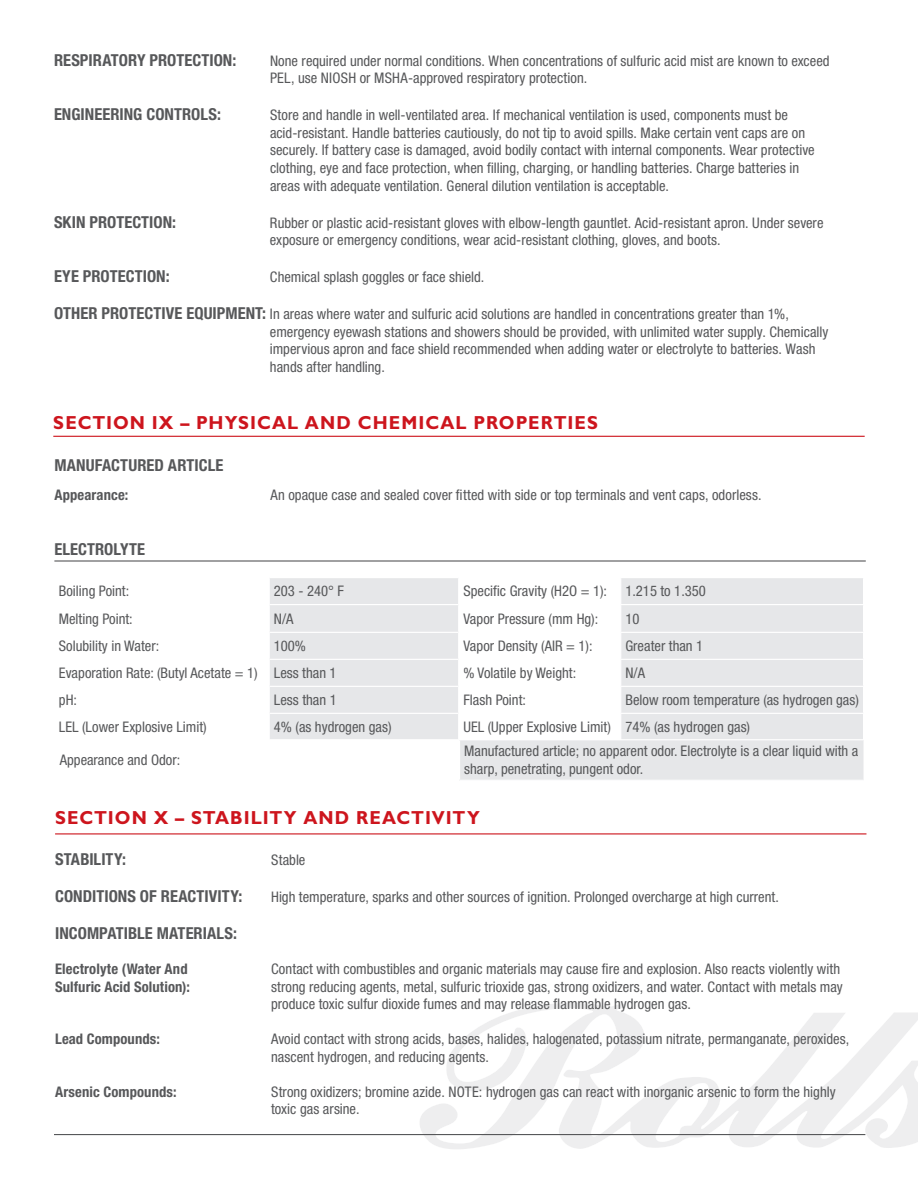
<style>
.page{position:relative;width:918px;height:1188px;background:#fff}
.page>*{position:absolute;margin:0;border:0;box-sizing:border-box;transform-origin:0 0}
.t1{font:700 18.9px "Gill Sans Std";letter-spacing:.055em;color:#cd151d;scale:.95 1}
.t2{font:700 condensed 16.5px "Helvetica Neue LT Std";letter-spacing:.005em;color:#57585a}
.t3{font:condensed 14.7px/17.5px "Helvetica Neue LT Std";color:#57585a}
.t4{font:700 condensed 14.7px "Helvetica Neue LT Std";letter-spacing:.005em;color:#57585a}
.s1{font-weight:700;font-size:16.5px}
.s2{font-size:14.55px}
</style>
<div class="page">
<svg style="left:419px;top:1003px;width:499px;height:146px"></svg>
<hr style="left:54px;top:1134px;width:811px;height:1px;background:#57585a">
<hr style="left:55px;top:833px;width:811px;height:1px;background:#cd151d">
<hr style="left:53px;top:436px;width:812px;height:1px;background:#cd151d">
<hr style="left:54px;top:560px;width:812px;height:2px;background:#57585a">
<svg style="left:270px;top:578px;width:593px;height:161px;fill:#e6e7e9"></svg>
<hr style="left:269px;top:686px;width:190px;height:1px;background:#fff">
<hr style="left:459px;top:686px;width:162px;height:1px;background:#fff">
<hr style="left:269px;top:713px;width:190px;height:1px;background:#fff">
<hr style="left:459px;top:713px;width:162px;height:1px;background:#fff">
<hr style="left:269px;top:632px;width:190px;height:1px;background:#fff">
<hr style="left:459px;top:632px;width:162px;height:1px;background:#fff">
<hr style="left:269px;top:659px;width:190px;height:1px;background:#fff">
<hr style="left:459px;top:659px;width:162px;height:1px;background:#fff">
<svg style="left:458px;top:578px;width:1px;height:161px"></svg>
<hr style="left:269px;top:604px;width:190px;height:1px;background:#fff">
<hr style="left:459px;top:604px;width:162px;height:1px;background:#fff">
<hr style="left:621px;top:604px;width:243px;height:1px;background:#fff">
<hr style="left:621px;top:632px;width:243px;height:1px;background:#fff">
<hr style="left:621px;top:659px;width:243px;height:1px;background:#fff">
<hr style="left:621px;top:686px;width:243px;height:1px;background:#fff">
<hr style="left:621px;top:713px;width:243px;height:1px;background:#fff">
<svg style="left:620px;top:578px;width:1px;height:161px"></svg>
<div style="left:460px;top:740px;width:404px;height:40px;background:#e6e7e9"></div>
<p class="t2" style="left:54px;top:50px;width:184px">RESPIRATORY PROTECTION:</p>
<p class="t3" style="left:270px;top:52px;width:561px">None required under normal conditions. When concentrations of sulfuric acid mist are known to exceed<br>PEL, use NIOSH or MSHA-approved respiratory protection.</p>
<p class="t2" style="left:54px;top:105px;width:168px">ENGINEERING CONTROLS:</p>
<p class="t3" style="left:270px;top:106px;width:546px">Store and handle in well-ventilated area. If mechanical ventilation is used, components must be acid-resistant. Handle batteries cautiously, do not tip to avoid spills. Make certain vent caps are on securely. If battery case is damaged, avoid bodily contact with internal components. Wear protective clothing, eye and face protection, when filling, charging, or handling batteries. Charge batteries in areas with adequate ventilation. General dilution ventilation is acceptable.</p>
<p class="t2" style="left:54px;top:212px;width:124px">SKIN PROTECTION:</p>
<p class="t3" style="left:270px;top:214px;width:555px">Rubber or plastic acid-resistant gloves with elbow-length gauntlet. Acid-resistant apron. Under severe exposure or emergency conditions, wear acid-resistant clothing, gloves, and boots.</p>
<p class="t2" style="left:54px;top:266px;width:117px">EYE PROTECTION:</p>
<p class="t3" style="left:270px;top:268px;width:216px">Chemical splash goggles or face shield.</p>
<p class="t3" style="left:270px;top:305px;width:560px;text-indent:-216px"><span class="s1">OTHER PROTECTIVE EQUIPMENT:</span> In areas where water and sulfuric acid solutions are handled in concentrations greater than 1%, emergency eyewash stations and showers should be provided, with unlimited water supply. Chemically impervious apron and face shield recommended when adding water or electrolyte to batteries. Wash hands after handling.</p>
<p class="t1" style="left:53px;top:412px;width:575px">SECTION IX – PHYSICAL AND CHEMICAL PROPERTIES</p>
<p class="t2" style="left:54px;top:455px;width:171px">MANUFACTURED ARTICLE</p>
<p class="t4" style="left:54px;top:486px;width:75px">Appearance:</p>
<p class="t3" style="left:270px;top:486px;width:493px">An opaque case and sealed cover fitted with side or top terminals and vent caps, odorless.</p>
<p class="t2" style="left:54px;top:539px;width:92px">ELECTROLYTE</p>
<p class="t3" style="left:59px;top:582px;width:72px">Boiling Point:</p>
<p class="t3" style="left:274px;top:582px;width:72px">203 - 240° F</p>
<p class="t3" style="left:463px;top:582px;width:145px">Specific Gravity (H2O = 1):</p>
<p class="t3" style="left:625px;top:582px;width:82px">1.215 to 1.350</p>
<p class="t3" style="left:59px;top:610px;width:75px">Melting Point:</p>
<p class="t3" style="left:274px;top:610px;width:21px">N/A</p>
<p class="t3" style="left:463px;top:610px;width:136px">Vapor Pressure (mm Hg):</p>
<p class="t3" style="left:625px;top:610px;width:16px">10</p>
<p class="t3" style="left:59px;top:637px;width:102px">Solubility in Water:</p>
<p class="t3" style="left:274px;top:637px;width:34px">100%</p>
<p class="t3" style="left:463px;top:637px;width:131px">Vapor Density (AIR = 1):</p>
<p class="t3" style="left:625px;top:637px;width:79px">Greater than 1</p>
<p class="t3" style="left:59px;top:664px;width:279px">Evaporation Rate: (Butyl Acetate = 1) Less than 1</p>
<p class="t3" style="left:463px;top:664px;width:114px">% Volatile by Weight:</p>
<p class="t3" style="left:625px;top:664px;width:21px">N/A</p>
<p class="t3" style="left:59px;top:691px;width:20px">pH:</p>
<p class="t3" style="left:274px;top:691px;width:64px">Less than 1</p>
<p class="t3" style="left:463px;top:691px;width:64px">Flash Point:</p>
<p class="t3" style="left:625px;top:691px;width:235px">Below room temperature <span class="s2">(as hydrogen gas)</span></p>
<p class="t3" style="left:59px;top:718px;width:149px">LEL (Lower Explosive Limit)</p>
<p class="t3" style="left:274px;top:718px;width:119px">4% (as hydrogen gas)</p>
<p class="t3" style="left:463px;top:718px;width:288px">UEL (Upper Explosive Limit) 74% (as hydrogen gas)</p>
<p class="t3" style="left:60px;top:751px;width:122px">Appearance and Odor:</p>
<p class="t3" style="left:464px;top:742px;width:396px">Manufactured article; no apparent odor. Electrolyte is a clear liquid with a sharp, penetrating, pungent odor.</p>
<p class="t1" style="left:55px;top:807px;width:449px">SECTION X – STABILITY AND REACTIVITY</p>
<p class="t2" style="left:55px;top:849px;width:73px">STABILITY:</p>
<p class="t3" style="left:271px;top:851px;width:36px">Stable</p>
<p class="t2" style="left:55px;top:886px;width:189px">CONDITIONS OF REACTIVITY:</p>
<p class="t3" style="left:271px;top:888px;width:509px">High temperature, sparks and other sources of ignition. Prolonged overcharge at high current.</p>
<p class="t2" style="left:55px;top:923px;width:183px">INCOMPATIBLE MATERIALS:</p>
<p class="t4" style="left:55px;top:960px;width:134px">Electrolyte (Water And</p>
<p class="t3" style="left:271px;top:960px;width:571px">Contact with combustibles and organic materials may cause fire and explosion. Also reacts violently with</p>
<p class="t4" style="left:55px;top:977px;width:136px">Sulfuric Acid Solution):</p>
<p class="t3" style="left:271px;top:977px;width:573px">strong reducing agents, metal, sulfuric trioxide gas, strong oxidizers, and water. Contact with metals may produce toxic sulfur dioxide fumes and may release flammable hydrogen gas.</p>
<p class="t4" style="left:55px;top:1030px;width:106px">Lead Compounds:</p>
<p class="t3" style="left:271px;top:1030px;width:580px">Avoid contact with strong acids, bases, halides, halogenated, potassium nitrate, permanganate, peroxides, nascent hydrogen, and reducing agents.</p>
<p class="t4" style="left:55px;top:1083px;width:123px">Arsenic Compounds:</p>
<p class="t3" style="left:271px;top:1083px;width:566px">Strong oxidizers; bromine azide. NOTE: hydrogen gas can react with inorganic arsenic to form the highly toxic gas arsine.</p>
</div>
